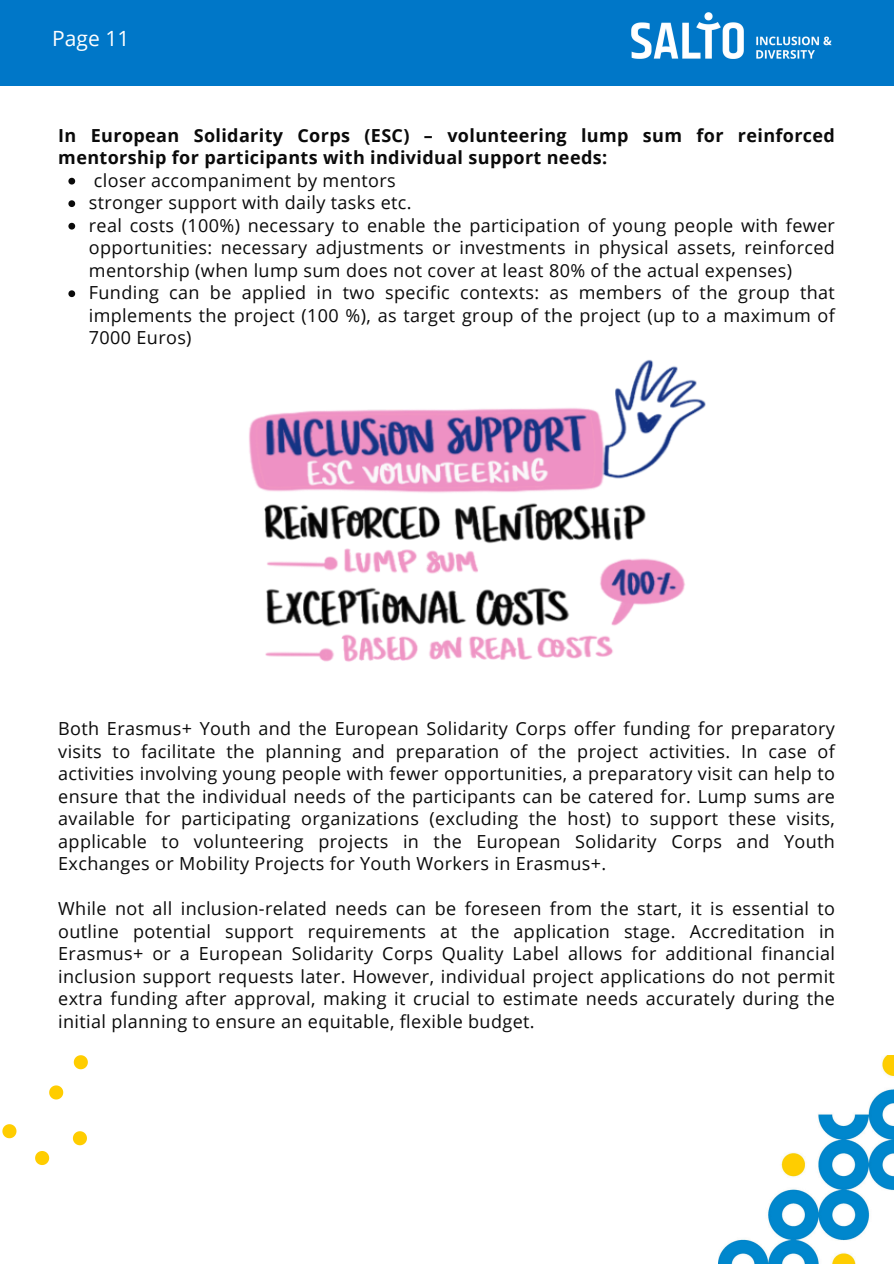
<style>
.page{position:relative;width:894px;height:1264px;background:#fff}
.page>*{position:absolute;margin:0;border:0;box-sizing:border-box;transform-origin:0 0}
.t1{font:21px "Open Sans";color:#fff}
.t2{font:18px/22.5px "Open Sans";letter-spacing:.02em;color:#0a0a0a;text-align:justify}
.t3{font:700 18px/22.5px "Open Sans";letter-spacing:.02em;color:#0a0a0a}
</style>
<div class="page">
<div style="left:0;top:0;width:893px;height:85px;background:#0077c8"></div>
<img style="left:631px;top:12px;width:201px;height:47px">
<img style="left:718px;top:1055px;width:175px;height:208px">
<svg style="left:2px;top:1124px;width:14px;height:14px"></svg>
<svg style="left:73px;top:1131px;width:14px;height:14px"></svg>
<svg style="left:74px;top:1055px;width:14px;height:14px"></svg>
<svg style="left:49px;top:1085px;width:14px;height:14px"></svg>
<svg style="left:35px;top:1151px;width:14px;height:13px"></svg>
<img style="left:249px;top:359px;width:457px;height:303px">
<svg style="left:68px;top:178px;width:7px;height:6px"></svg>
<svg style="left:68px;top:200px;width:7px;height:7px"></svg>
<svg style="left:68px;top:223px;width:7px;height:6px"></svg>
<svg style="left:68px;top:290px;width:7px;height:7px"></svg>
<p class="t1" style="left:52px;top:24px;width:79px">Page 11</p>
<h2 class="t3" style="left:58px;top:123px;width:778px">In European Solidarity Corps (ESC) – volunteering lump sum for reinforced mentorship for participants with individual support needs:</h2>
<p class="t2" style="left:94px;top:168px;width:303px">closer accompaniment by mentors</p>
<p class="t2" style="left:89px;top:191px;width:324px">stronger support with daily tasks etc.</p>
<p class="t2" style="left:89px;top:213px;width:747px">real costs (100%) necessary to enable the participation of young people with fewer opportunities: necessary adjustments or investments in physical assets, reinforced mentorship (when lump sum does not cover at least 80% of the actual expenses)</p>
<p class="t2" style="left:89px;top:281px;width:747px">Funding can be applied in two specific contexts: as members of the group that implements the project (100 %), as target group of the project (up to a maximum of 7000 Euros)</p>
<p class="t2" style="left:58px;top:717px;width:778px">Both Erasmus+ Youth and the European Solidarity Corps offer funding for preparatory visits to facilitate the planning and preparation of the project activities. In case of activities involving young people with fewer opportunities, a preparatory visit can help to ensure that the individual needs of the participants can be catered for. Lump sums are available for participating organizations (excluding the host) to support these visits, applicable to volunteering projects in the European Solidarity Corps and Youth Exchanges or Mobility Projects for Youth Workers in Erasmus+.</p>
<p class="t2" style="left:58px;top:897px;width:778px">While not all inclusion-related needs can be foreseen from the start, it is essential to outline potential support requirements at the application stage. Accreditation in Erasmus+ or a European Solidarity Corps Quality Label allows for additional financial inclusion support requests later. However, individual project applications do not permit extra funding after approval, making it crucial to estimate needs accurately during the initial planning to ensure an equitable, flexible budget.</p>
</div>
